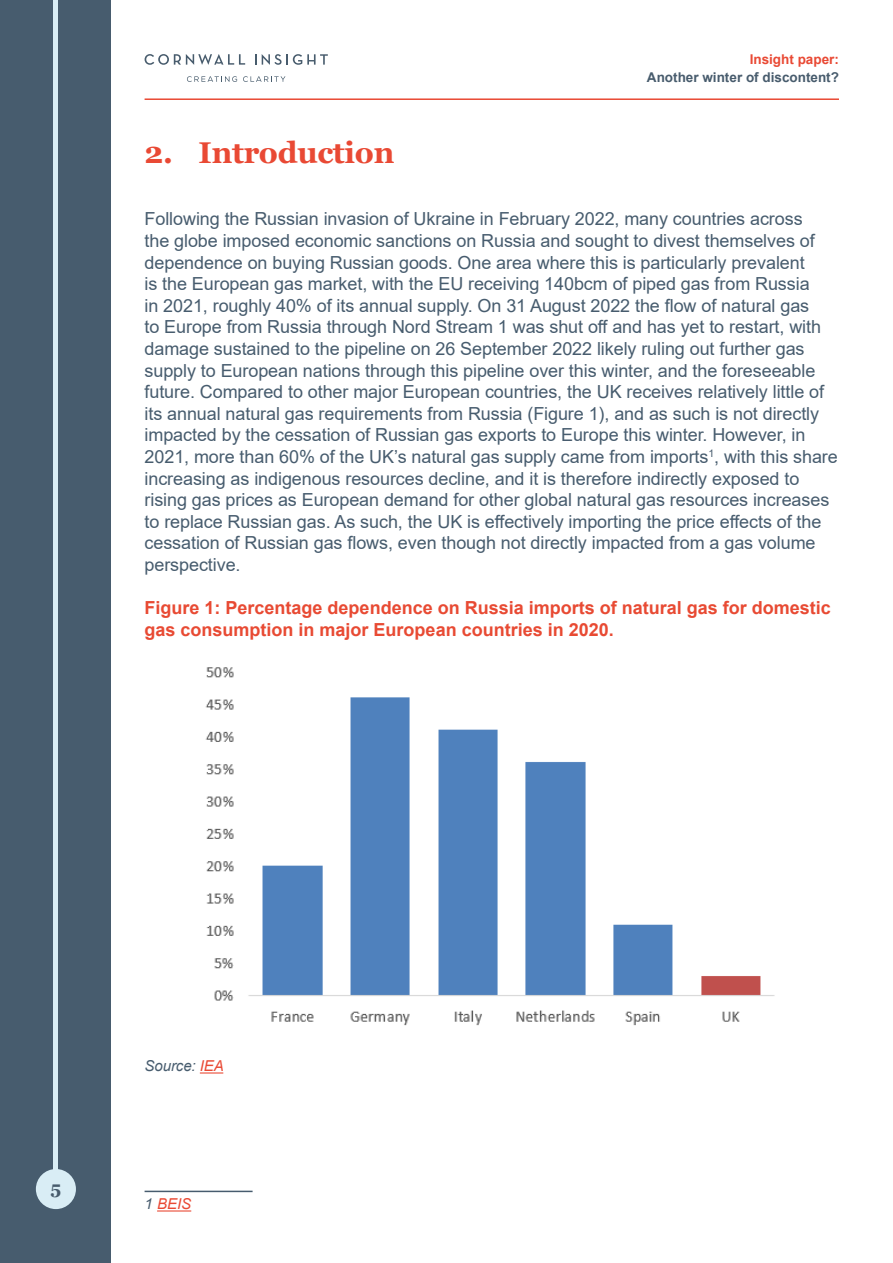
<style>
.page{position:relative;width:893px;height:1263px;background:#fff}
.page>*{position:absolute;margin:0;border:0;box-sizing:border-box;transform-origin:0 0}
.t1{font:700 30px "Georgia";letter-spacing:-.01em;color:#e94934}
.t2{font:18px/21.6px "Arial";letter-spacing:-.005em;color:#475c6e}
.t3{font:700 18px/21.6px "Arial";color:#e84a33}
.t4{font:700 18px "Georgia";color:#485c6d}
.t5{font:italic 15px "Arial";letter-spacing:-.005em;color:#475c6e}
.t6{font:italic 15px "Arial";color:#e94934}
.t7{font:700 13.5px "Arial";color:#485c6d}
.t8{font:700 13.5px "Arial";color:#e94934}
.s1{color:#e94934}
.s2{color:#475c6e}
</style>
<div class="page">
<div style="left:0;top:0;width:111px;height:1263px;background:#475c6e"></div>
<hr style="left:54px;top:0;width:4px;height:1206px;background:#d9edf5">
<div style="left:36px;top:1169px;width:40px;height:40px;background:#d9edf5;border-radius:50%"></div>
<svg style="left:145px;top:54px;width:100px;height:11px"></svg>
<svg style="left:262px;top:54px;width:66px;height:11px"></svg>
<svg style="left:187px;top:76px;width:50px;height:6px"></svg>
<svg style="left:243px;top:76px;width:42px;height:6px"></svg>
<hr style="left:145px;top:98px;width:694px;height:2px;background:#e94934">
<hr style="left:145px;top:1191px;width:108px;height:1px;background:#475c6e">
<hr style="left:157px;top:1210px;width:34px;height:1px;background:#e94934">
<svg style="left:200px;top:1072px;width:23px;height:1px"></svg>
<img style="left:205px;top:667px;width:570px;height:359px">
<h1 class="t1" style="left:145px;top:134px;width:251px">2. Introduction</h1>
<p class="t8" style="left:750px;top:50px;width:91px">Insight paper:</p>
<p class="t7" style="left:647px;top:68px;width:194px">Another winter of discontent?</p>
<p class="t2" style="left:145px;top:208px;width:695px">Following the Russian invasion of Ukraine in February 2022, many countries across<br>the globe imposed economic sanctions on Russia and sought to divest themselves of dependence on buying Russian goods. One area where this is particularly prevalent<br>is the European gas market, with the EU receiving 140bcm of piped gas from Russia<br>in 2021, roughly 40% of its annual supply. On 31 August 2022 the flow of natural gas<br>to Europe from Russia through Nord Stream 1 was shut off and has yet to restart, with damage sustained to the pipeline on 26 September 2022 likely ruling out further gas supply to European nations through this pipeline over this winter, and the foreseeable future. Compared to other major European countries, the UK receives relatively little of its annual natural gas requirements from Russia (Figure 1), and as such is not directly impacted by the cessation of Russian gas exports to Europe this winter. However, in 2021, more than 60% of the UK’s natural gas supply came from imports<sup>1</sup>, with this share increasing as indigenous resources decline, and it is therefore indirectly exposed to rising gas prices as European demand for other global natural gas resources increases to replace Russian gas. As such, the UK is effectively importing the price effects of the cessation of Russian gas flows, even though not directly impacted from a gas volume perspective.</p>
<p class="t3" style="left:145px;top:597px;width:688px">Figure 1: Percentage dependence on Russia imports of natural gas for domestic gas consumption in major European countries in 2020.</p>
<p class="t4" style="left:51px;top:1176px;width:12px">5</p>
<p class="t5" style="left:145px;top:1056px;width:81px">Source: <span class="s1">IEA</span></p>
<p class="t6" style="left:145px;top:1194px;width:48px"><span class="s2">1</span> BEIS</p>
</div>
